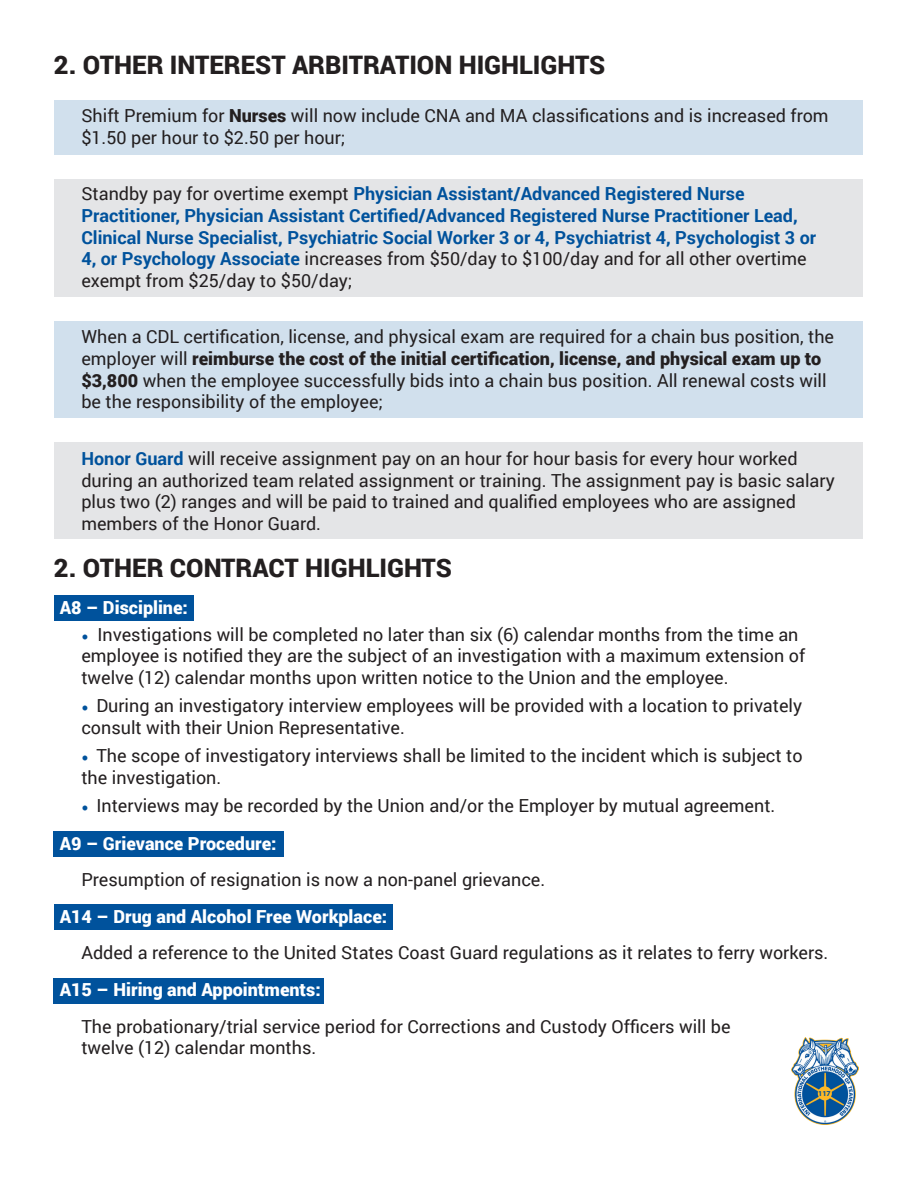
<style>
.page{position:relative;width:918px;height:1188px;background:#fff}
.page>*{position:absolute;margin:0;border:0;box-sizing:border-box;transform-origin:0 0}
.t1{font:900 25.5px "Roboto";color:#231f20}
.t2{font:18px/21.6px "Roboto";color:#231f20}
.t3{font:700 18px/21.6px "Roboto";color:#00529c}
.t4{font:900 18px "Roboto";color:#fff}
.t5{font:700 7.5px "Myriad Pro";color:#00529c}
.s1{font-weight:900}
.s2{font-weight:400;color:#231f20}
.s3{font-weight:700;color:#00529c}
.s4{font-family:"Minion Pro";font-weight:700;color:#00529c}
</style>
<div class="page">
<div style="left:54px;top:595px;width:139px;height:26px;background:#00529c"></div>
<div style="left:54px;top:832px;width:230px;height:25px;background:#00529c"></div>
<div style="left:55px;top:904px;width:338px;height:26px;background:#00529c"></div>
<div style="left:54px;top:978px;width:270px;height:26px;background:#00529c"></div>
<div style="left:54px;top:100px;width:809px;height:55px;background:#d1e0ed"></div>
<div style="left:54px;top:179px;width:809px;height:117px;background:#e4e5e7"></div>
<div style="left:55px;top:322px;width:808px;height:96px;background:#d1e0ed"></div>
<div style="left:55px;top:442px;width:808px;height:96px;background:#e4e5e7"></div>
<img style="left:791px;top:1038px;width:67px;height:86px">
<div style="left:818px;top:1086px;width:14px;height:14px;background:#fcb827;border-radius:50%"></div>
<p class="t1" style="left:54px;top:47px;width:553px">2. OTHER INTEREST ARBITRATION HIGHLIGHTS</p>
<p class="t2" style="left:81px;top:104px;width:749px">Shift Premium for <span class="s1">Nurses</span> will now include CNA and MA classifications and is increased from $1.50 per hour to $2.50 per hour;</p>
<p class="t3" style="left:81px;top:182px;width:736px"><span class="s2">Standby pay for overtime exempt</span> Physician Assistant/Advanced Registered Nurse Practitioner, Physician Assistant Certified/Advanced Registered Nurse Practitioner Lead, Clinical Nurse Specialist, Psychiatric Social Worker 3 or 4, Psychiatrist 4, Psychologist 3 or 4, or Psychology Associate <span class="s2">increases from $50/day to $100/day and for all other overtime exempt from $25/day to $50/day;</span></p>
<p class="t2" style="left:81px;top:326px;width:754px">When a CDL certification, license, and physical exam are required for a chain bus position, the employer will <span class="s1">reimburse the cost of the initial certification, license, and physical exam up to $3,800</span> when the employee successfully bids into a chain bus position. All renewal costs will be the responsibility of the employee;</p>
<p class="t2" style="left:81px;top:447px;width:755px"><span class="s3">Honor Guard</span> will receive assignment pay on an hour for hour basis for every hour worked during an authorized team related assignment or training. The assignment pay is basic salary plus two (2) ranges and will be paid to trained and qualified employees who are assigned members of the Honor Guard.</p>
<p class="t1" style="left:54px;top:550px;width:399px">2. OTHER CONTRACT HIGHLIGHTS</p>
<p class="t4" style="left:60px;top:595px;width:130px">A8 – Discipline:</p>
<p class="t2" style="left:81px;top:623px;width:725px"><span class="s4">•</span> Investigations will be completed no later than six (6) calendar months from the time an employee is notified they are the subject of an investigation with a maximum extension of twelve (12) calendar months upon written notice to the Union and the employee.</p>
<p class="t2" style="left:81px;top:695px;width:722px"><span class="s4">•</span> During an investigatory interview employees will be provided with a location to privately consult with their Union Representative.</p>
<p class="t2" style="left:81px;top:744px;width:723px"><span class="s4">•</span> The scope of investigatory interviews shall be limited to the incident which is subject to the investigation.</p>
<p class="t2" style="left:81px;top:794px;width:696px"><span class="s4">•</span> Interviews may be recorded by the Union and/or the Employer by mutual agreement.</p>
<p class="t4" style="left:60px;top:831px;width:218px">A9 – Grievance Procedure:</p>
<p class="t2" style="left:81px;top:868px;width:465px">Presumption of resignation is now a non-panel grievance.</p>
<p class="t4" style="left:60px;top:904px;width:329px">A14 – Drug and Alcohol Free Workplace:</p>
<p class="t2" style="left:81px;top:941px;width:749px">Added a reference to the United States Coast Guard regulations as it relates to ferry workers.</p>
<p class="t4" style="left:60px;top:977px;width:262px">A15 – Hiring and Appointments:</p>
<p class="t2" style="left:81px;top:1015px;width:651px">The probationary/trial service period for Corrections and Custody Officers will be twelve (12) calendar months.</p>
<p class="t5" style="left:818px;top:1088px;width:14px">117</p>
</div>
